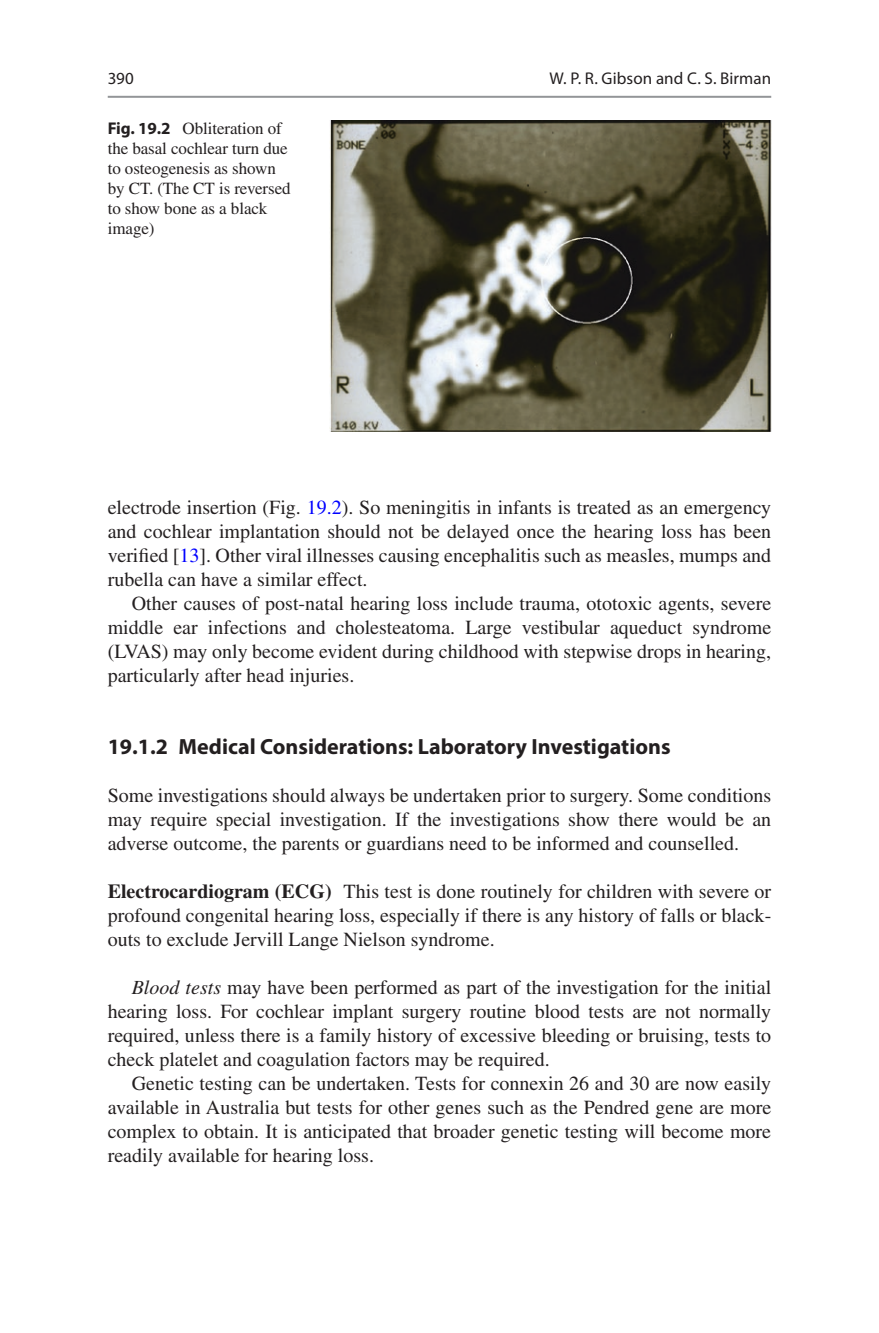
<style>
.page{position:relative;width:879px;height:1333px;background:#fff}
.page>*{position:absolute;margin:0;border:0;box-sizing:border-box;transform-origin:0 0}
.t1{font:700 22px "Myriad Pro";color:#231f20}
.t2{font:20px/24px "Times LT Std";color:#231f20;text-align:justify}
.t3{font:17px/20px "Times LT Std";letter-spacing:-.005em;color:#231f20}
.t4{font:17px "Myriad Pro Regular 2";letter-spacing:.005em;color:#231f20}
.t5{font:17px "Myriad Pro";color:#231f20}
.s1{font-family:"Myriad Pro";font-weight:700}
.s2{color:#00f}
.s3{font-weight:700}
.s4{font-style:italic}
</style>
<div class="page">
<img style="left:329px;top:121px;width:442px;height:311px">
<hr style="left:108px;top:96px;width:663px;height:2px;background:#939598">
<p class="t5" style="left:108px;top:68px;width:28px">390</p>
<p class="t3" style="left:108px;top:118px;width:184px"><span class="s1">Fig. 19.2</span> Obliteration of the basal cochlear turn due to osteogenesis as shown by CT. (The CT is reversed to show bone as a black image)</p>
<p class="t4" style="left:549px;top:68px;width:223px">W. P. R. Gibson and C. S. Birman</p>
<p class="t2" style="left:108px;top:494px;width:665px">electrode insertion (Fig. <span class="s2">19.2</span>). So meningitis in infants is treated as an emergency and cochlear implantation should not be delayed once the hearing loss has been verified [<span class="s2">13</span>]. Other viral illnesses causing encephalitis such as measles, mumps and rubella can have a similar effect.</p>
<p class="t2" style="left:108px;top:590px;width:665px;text-indent:24px">Other causes of post-natal hearing loss include trauma, ototoxic agents, severe middle ear infections and cholesteatoma. Large vestibular aqueduct syndrome (LVAS) may only become evident during childhood with stepwise drops in hearing, particularly after head injuries.</p>
<p class="t1" style="left:108px;top:731px;width:564px">19.1.2 Medical Considerations: Laboratory Investigations</p>
<p class="t2" style="left:108px;top:782px;width:665px">Some investigations should always be undertaken prior to surgery. Some conditions may require special investigation. If the investigations show there would be an adverse outcome, the parents or guardians need to be informed and counselled.</p>
<p class="t2" style="left:108px;top:878px;width:665px"><span class="s3">Electrocardiogram (ECG)</span> This test is done routinely for children with severe or profound congenital hearing loss, especially if there is any history of falls or black&shy;outs to exclude Jervill Lange Nielson syndrome.</p>
<p class="t2" style="left:108px;top:974px;width:665px;text-indent:24px"><span class="s4">Blood tests</span> may have been performed as part of the investigation for the initial hearing loss. For cochlear implant surgery routine blood tests are not normally required, unless there is a family history of excessive bleeding or bruising, tests to check platelet and coagulation factors may be required.</p>
<p class="t2" style="left:108px;top:1070px;width:665px;text-indent:24px">Genetic testing can be undertaken. Tests for connexin 26 and 30 are now easily available in Australia but tests for other genes such as the Pendred gene are more complex to obtain. It is anticipated that broader genetic testing will become more readily available for hearing loss.</p>
</div>
